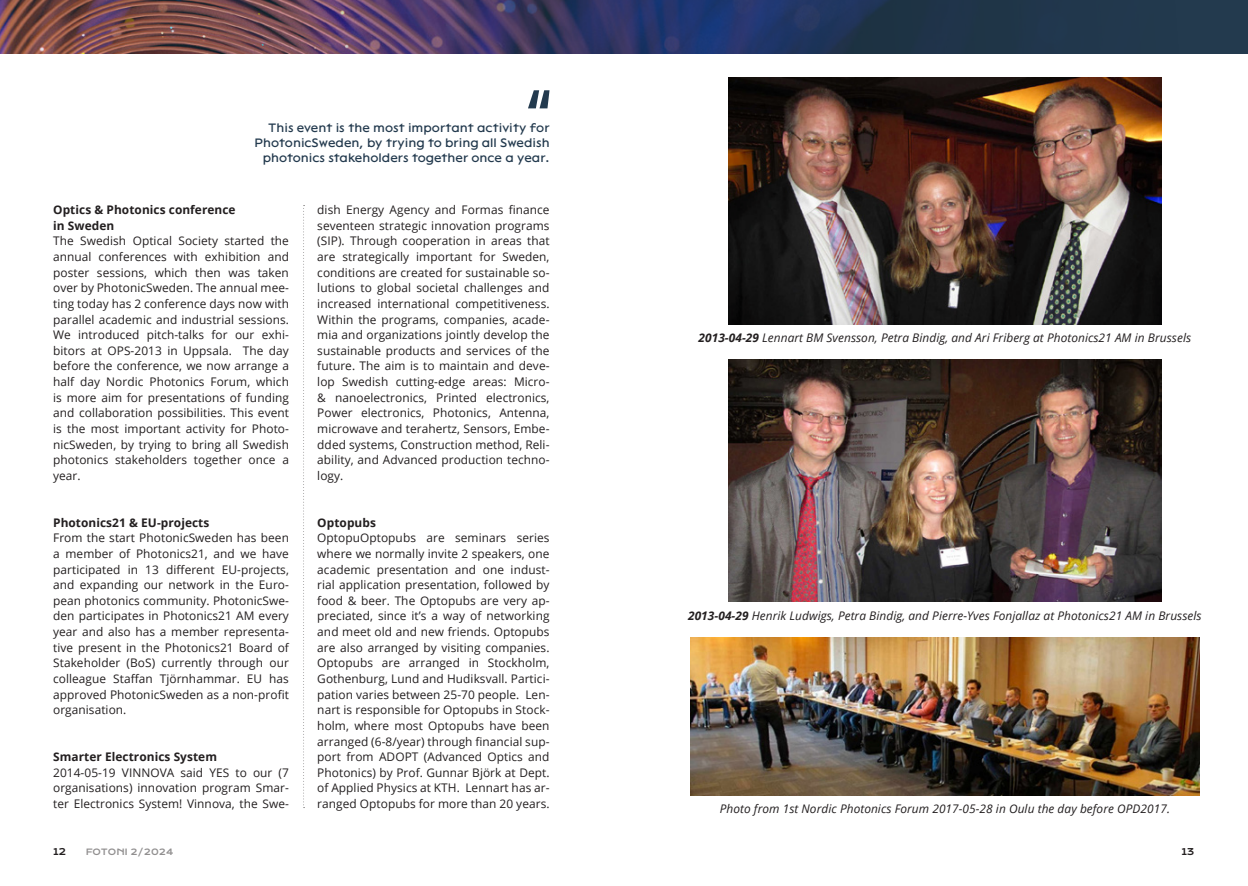
<style>
.page{position:relative;width:1248px;height:886px;background:#fff}
.page>*{position:absolute;margin:0;border:0;box-sizing:border-box;transform-origin:0 0}
.Eka_kpl{font:61.25px "Lack";color:#233a4e}
.Eka_kpl-2{font:12.5px/15px "Lack";letter-spacing:.005em;color:#233a4e;text-align:right}
.Eka_kpl-3{font:11.88px/15.6px "Open Sans";letter-spacing:.005em;color:#231f20;text-align:justify}
.Eka_kpl-4{font:italic 11.88px "Open Sans";letter-spacing:.005em;color:#231f20}
.Eka_kpl-5{font:700 11.88px "Open Sans";letter-spacing:.005em;color:#231f20}
.t1{font:9.12px "Krona One";color:#231f20}
.t2{font:8.5px "Krona One";letter-spacing:.005em;color:#231f20}
.s1{font-weight:700}
</style>
<div class="page">
<svg style="left:303px;top:205px;width:1px;height:603px"></svg>
<img style="left:728px;top:360px;width:433px;height:242px">
<img style="left:728px;top:78px;width:433px;height:246px">
<img style="left:0;top:0;width:1247px;height:53px">
<img style="left:690px;top:637px;width:509px;height:158px">
<p class="Eka_kpl" style="left:523px;top:75px;width:33px">“</p>
<p class="Eka_kpl-2" style="left:254px;top:120px;width:296px">This event is the most important activity for<br>PhotonicSweden, by trying to bring all Swedish photonics stakeholders together once a year.</p>
<p class="Eka_kpl-5" style="left:53px;top:201px;width:184px">Optics &amp; Photonics conference</p>
<p class="Eka_kpl-5" style="left:53px;top:217px;width:63px">in Sweden</p>
<p class="Eka_kpl-3" style="left:53px;top:233px;width:237px">The Swedish Optical Society started the annual conferences with exhibition and poster sessions, which then was taken over by PhotonicSweden. The annual mee&shy;ting today has 2 conference days now with parallel academic and industrial sessions.<br>We introduced pitch-talks for our exhi&shy;bitors at OPS-2013 in Uppsala. The day before the conference, we now arrange a half day Nordic Photonics Forum, which is more aim for presentations of funding and collaboration possibilities. This event is the most important activity for Photo&shy;nicSweden, by trying to bring all Swedish photonics stakeholders together once a year.</p>
<p class="Eka_kpl-5" style="left:53px;top:514px;width:158px">Photonics21 &amp; EU-projects</p>
<p class="Eka_kpl-3" style="left:53px;top:530px;width:237px">From the start PhotonicSweden has been a member of Photonics21, and we have participated in 13 different EU-projects, and expanding our network in the Euro&shy;pean photonics community. PhotonicSwe&shy;den participates in Photonics21 AM every year and also has a member representa&shy;tive present in the Photonics21 Board of Stakeholder (BoS) currently through our colleague Staffan Tjörnhammar. EU has approved PhotonicSweden as a non-profit organisation.</p>
<p class="Eka_kpl-5" style="left:53px;top:748px;width:165px">Smarter Electronics System</p>
<p class="Eka_kpl-3" style="left:53px;top:764px;width:237px">2014-05-19 VINNOVA said YES to our (7 organisations) innovation program Smar&shy;ter Electronics System! Vinnova, the Swe-</p>
<p class="Eka_kpl-3" style="left:317px;top:202px;width:234px">dish Energy Agency and Formas finance seventeen strategic innovation programs (SIP). Through cooperation in areas that are strategically important for Sweden, conditions are created for sustainable so&shy;lutions to global societal challenges and increased international competitiveness.<br>Within the programs, companies, acade&shy;mia and organizations jointly develop the sustainable products and services of the future. The aim is to maintain and deve&shy;lop Swedish cutting-edge areas: Micro-&amp; nanoelectronics, Printed electronics, Power electronics, Photonics, Antenna, microwave and terahertz, Sensors, Embe&shy;dded systems, Construction method, Reli&shy;ability, and Advanced production techno&shy;logy.</p>
<p class="Eka_kpl-5" style="left:317px;top:514px;width:60px">Optopubs</p>
<p class="Eka_kpl-3" style="left:317px;top:530px;width:234px">OptopuOptopubs are seminars series where we normally invite 2 speakers, one academic presentation and one indust&shy;rial application presentation, followed by food &amp; beer. The Optopubs are very ap&shy;preciated, since it’s a way of networking and meet old and new friends. Optopubs are also arranged by visiting companies.<br>Optopubs are arranged in Stockholm, Gothenburg, Lund and Hudiksvall. Partici&shy;pation varies between 25-70 people. Len&shy;nart is responsible for Optopubs in Stock&shy;holm, where most Optopubs have been arranged (6-8/year) through financial sup&shy;port from ADOPT (Advanced Optics and Photonics) by Prof. Gunnar Björk at Dept. of Applied Physics at KTH. Lennart has ar&shy;ranged Optopubs for more than 20 years.</p>
<p class="Eka_kpl-4" style="left:698px;top:330px;width:494px"><span class="s1">2013-04-29</span> Lennart BM Svensson, Petra Bindig, and Ari Friberg at Photonics21 AM in Brussels</p>
<p class="Eka_kpl-4" style="left:688px;top:607px;width:515px"><span class="s1">2013-04-29</span> Henrik Ludwigs, Petra Bindig, and Pierre-Yves Fonjallaz at Photonics21 AM in Brussels</p>
<p class="Eka_kpl-4" style="left:719px;top:800px;width:452px">Photo from 1st Nordic Photonics Forum 2017-05-28 in Oulu the day before OPD2017.</p>
<p class="t1" style="left:53px;top:845px;width:14px">12</p>
<p class="t2" style="left:85px;top:846px;width:90px">FOTONI 2/2024</p>
<p class="t1" style="left:1181px;top:846px;width:14px">13</p>
</div>
